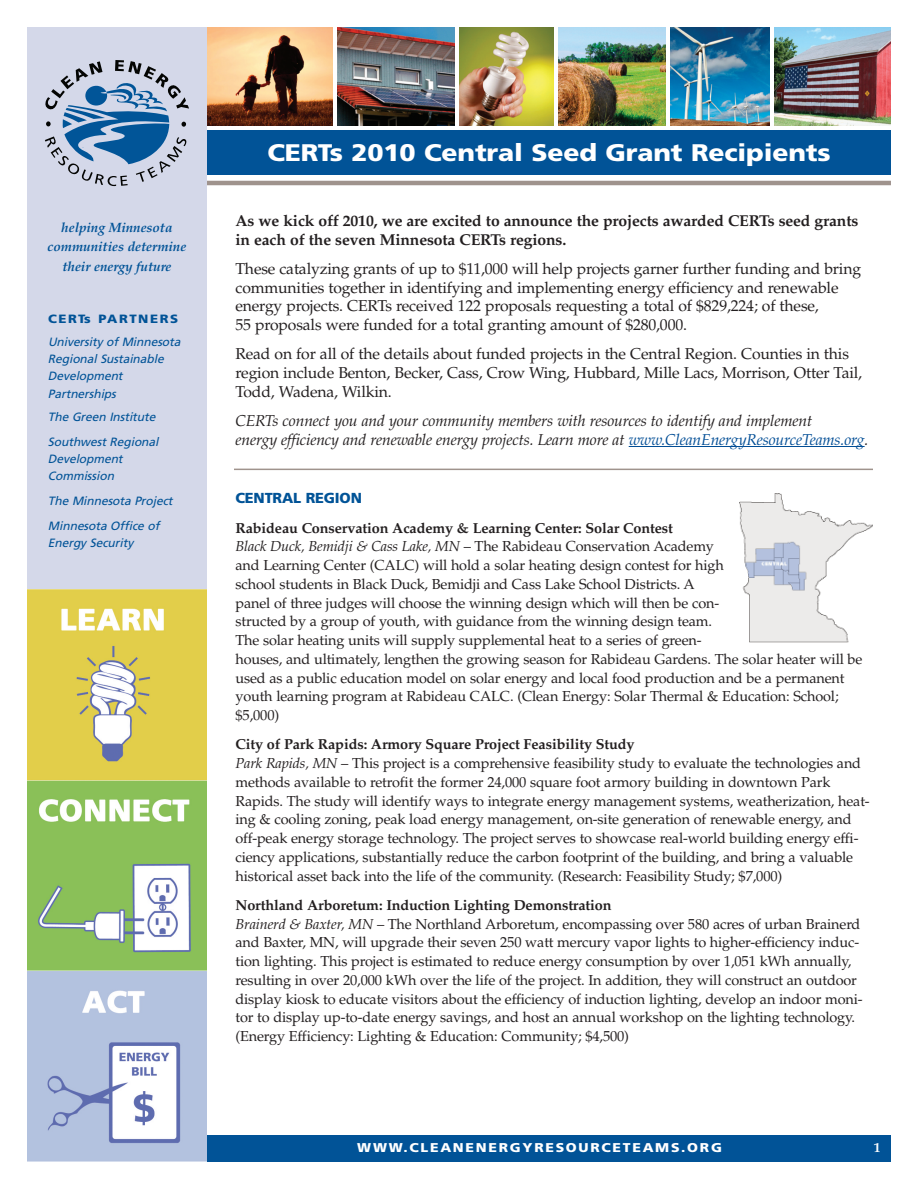
<style>
.page{position:relative;width:918px;height:1188px;background:#fff}
.page>*{position:absolute;margin:0;border:0;box-sizing:border-box;transform-origin:0 0}
.t1{font:900 24px "Frutiger LT Std";letter-spacing:-.005em;color:#fff;scale:1.1 1}
.t2{font:15.75px/18.8px "Palatino";letter-spacing:-.01em;color:#231f20}
.t3{font:italic 15.75px/18.8px "Palatino";letter-spacing:-.01em;color:#231f20}
.t4{font:700 15.75px/18.8px "Palatino";letter-spacing:-.01em;color:#231f20}
.t5{font:14.4px/18.8px "Palatino";letter-spacing:-.01em;color:#231f20}
.t6{font:900 14.4px "Frutiger LT Std";letter-spacing:-.01em;color:#015397}
.t7{font:italic 700 13.5px/19.5px "Palatino";letter-spacing:-.005em;color:#015397;text-align:center}
.t8{font:700 13.5px "Palatino";color:#fff}
.t9{font:900 12.75px "Frutiger LT Std";letter-spacing:.12em;color:#fff;scale:1.1 1}
.t10{font:italic 12px/17.2px "Frutiger LT Std";color:#015397}
.t11{font:900 12px "Frutiger LT Std";letter-spacing:.12em;color:#015397;scale:1.1 1}
.s1{color:#014d95}
.s2{font-weight:700}
.s3{font-style:italic}
</style>
<div class="page">
<div style="left:27px;top:1135px;width:864px;height:27px;background:#015397"></div>
<div style="left:27px;top:27px;width:180px;height:1125px;background:#d4d8e9"></div>
<hr style="left:207px;top:181px;width:684px;height:4px;background:#9f938d">
<div style="left:207px;top:130px;width:684px;height:46px;background:#015397"></div>
<hr style="left:629px;top:446px;width:236px;height:1px;background:#014d95">
<img style="left:558px;top:27px;width:108px;height:99px">
<img style="left:459px;top:27px;width:95px;height:99px">
<img style="left:207px;top:27px;width:126px;height:99px">
<img style="left:338px;top:27px;width:116px;height:99px">
<img style="left:774px;top:27px;width:117px;height:99px">
<img style="left:670px;top:27px;width:100px;height:99px">
<svg style="left:45px;top:60px;width:144px;height:126px"></svg>
<hr style="left:234px;top:469px;width:639px;height:1px;background:#9f938d">
<img style="left:740px;top:493px;width:133px;height:150px">
<img style="left:27px;top:590px;width:179px;height:571px">
<p class="t7" style="left:48px;top:219px;width:140px">helping Minnesota communities determine their energy future</p>
<p class="t11" style="left:48px;top:314px;width:120px">CERTs PARTNERS</p>
<p class="t10" style="left:48px;top:334px;width:136px">University of Minnesota<br>Regional Sustainable<br>Development<br>Partnerships</p>
<p class="t10" style="left:48px;top:405px;width:114px;line-height:24.8px">The Green Institute<br>Southwest Regional</p>
<p class="t10" style="left:48px;top:451px;width:79px">Development<br>Commission</p>
<p class="t10" style="left:48px;top:489px;width:129px;line-height:24.8px">The Minnesota Project<br>Minnesota Office of</p>
<p class="t10" style="left:48px;top:535px;width:87px">Energy Security</p>
<h1 class="t1" style="left:267px;top:143px;width:514px">CERTs 2010 Central Seed Grant Recipients</h1>
<p class="t4" style="left:236px;top:213px;width:624px">As we kick off 2010, we are excited to announce the projects awarded CERTs seed grants in each of the seven Minnesota CERTs regions.</p>
<p class="t2" style="left:235px;top:261px;width:627px">These catalyzing grants of up to $11,000 will help projects garner further funding and bring communities together in identifying and implementing energy efficiency and renewable energy projects. CERTs received 122 proposals requesting a total of $829,224; of these,<br>55 proposals were funded for a total granting amount of $280,000.</p>
<p class="t2" style="left:235px;top:347px;width:628px">Read on for all of the details about funded projects in the Central Region. Counties in this region include Benton, Becker, Cass, Crow Wing, Hubbard, Mille Lacs, Morrison, Otter Tail,<br>Todd, Wadena, Wilkin.</p>
<p class="t3" style="left:236px;top:413px;width:635px">CERTs connect you and your community members with resources to identify and implement<br>energy efficiency and renewable energy projects. Learn more at <span class="s1">www.CleanEnergyResourceTeams.org</span>.</p>
<p class="t6" style="left:236px;top:493px;width:128px">CENTRAL REGION</p>
<p class="t5" style="left:235px;top:520px;width:628px"><span class="s2">Rabideau Conservation Academy &amp; Learning Center: Solar Contest<br></span><span class="s3">Black Duck, Bemidji &amp; Cass Lake, MN</span> – The Rabideau Conservation Academy<br>and Learning Center (CALC) will hold a solar heating design contest for high<br>school students in Black Duck, Bemidji and Cass Lake School Districts. A<br>panel of three judges will choose the winning design which will then be con-<br>structed by a group of youth, with guidance from the winning design team.<br>The solar heating units will supply supplemental heat to a series of green-<br>houses, and ultimately, lengthen the growing season for Rabideau Gardens. The solar heater will be used as a public education model on solar energy and local food production and be a permanent youth learning program at Rabideau CALC. (Clean Energy: Solar Thermal &amp; Education: School; $5,000)</p>
<p class="t5" style="left:235px;top:737px;width:636px"><span class="s2">City of Park Rapids: Armory Square Project Feasibility Study<br></span><span class="s3">Park Rapids, MN</span> – This project is a comprehensive feasibility study to evaluate the technologies and methods available to retrofit the former 24,000 square foot armory building in downtown Park Rapids. The study will identify ways to integrate energy management systems, weatherization, heat&shy;ing &amp; cooling zoning, peak load energy management, on-site generation of renewable energy, and off-peak energy storage technology. The project serves to showcase real-world building energy effi&shy;ciency applications, substantially reduce the carbon footprint of the building, and bring a valuable historical asset back into the life of the community. (Research: Feasibility Study; $7,000)</p>
<p class="t5" style="left:235px;top:897px;width:629px"><span class="s2">Northland Arboretum: Induction Lighting Demonstration<br></span><span class="s3">Brainerd &amp; Baxter, MN</span> – The Northland Arboretum, encompassing over 580 acres of urban Brainerd and Baxter, MN, will upgrade their seven 250 watt mercury vapor lights to higher-efficiency induc&shy;tion lighting. This project is estimated to reduce energy consumption by over 1,051 kWh annually, resulting in over 20,000 kWh over the life of the project. In addition, they will construct an outdoor display kiosk to educate visitors about the efficiency of induction lighting, develop an indoor moni&shy;tor to display up-to-date energy savings, and host an annual workshop on the lighting technology. (Energy Efficiency: Lighting &amp; Education: Community; $4,500)</p>
<p class="t9" style="left:357px;top:1143px;width:333px">WWW.CLEANENERGYRESOURCETEAMS.ORG</p>
<p class="t8" style="left:874px;top:1142px;width:8px">1</p>
</div>
